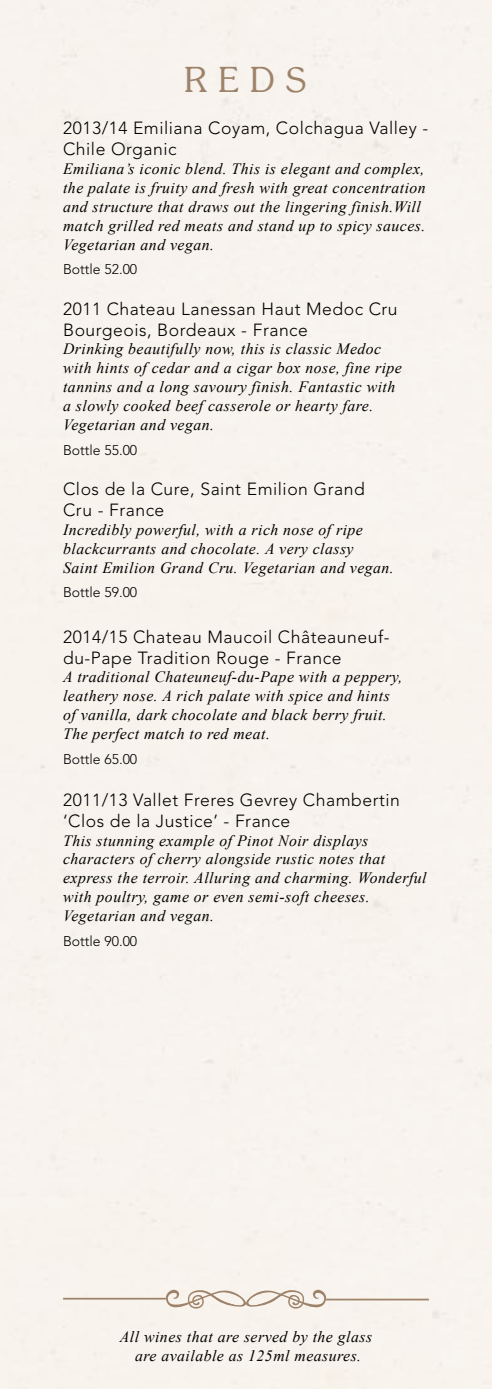
<style>
.page{position:relative;width:492px;height:1389px;background:#fff}
.page>*{position:absolute;margin:0;border:0;box-sizing:border-box;transform-origin:0 0}
.t1{font:35px "Soutane";color:#9e836a}
.t2{font:300 17.5px/21px "Avenir";letter-spacing:.03em;color:#000}
.t3{font:italic 15.75px/18.9px "Times New Roman";letter-spacing:.03em;color:#000}
.t4{font:300 14px "Avenir";color:#000}
</style>
<div class="page">
<svg style="left:163px;top:1287px;width:165px;height:24px;background:#e5dbd2"></svg>
<hr style="left:63px;top:1298px;width:103px;height:2px;background:#9e836a">
<hr style="left:326px;top:1299px;width:102px;height:1px;background:#9e836a">
<h1 class="t1" style="left:184px;top:59px;width:124px">REDS</h1>
<p class="t2" style="left:63px;top:118px;width:366px">2013/14 Emiliana Coyam, Colchagua Valley -<br>Chile Organic</p>
<p class="t3" style="left:63px;top:159px;width:364px">Emiliana’s iconic blend. This is elegant and complex, the palate is fruity and fresh with great concentration and structure that draws out the lingering finish.Will match grilled red meats and stand up to spicy sauces.<br>Vegetarian and vegan.</p>
<p class="t4" style="left:63px;top:261px;width:76px">Bottle 52.00</p>
<p class="t2" style="left:63px;top:298px;width:335px">2011 Chateau Lanessan Haut Medoc Cru<br>Bourgeois, Bordeaux - France</p>
<p class="t3" style="left:63px;top:339px;width:340px">Drinking beautifully now, this is classic Medoc with hints of cedar and a cigar box nose, fine ripe tannins and a long savoury finish. Fantastic with a slowly cooked beef casserole or hearty fare.<br>Vegetarian and vegan.</p>
<p class="t4" style="left:63px;top:441px;width:76px">Bottle 55.00</p>
<p class="t2" style="left:63px;top:478px;width:303px">Clos de la Cure, Saint Emilion Grand<br>Cru - France</p>
<p class="t3" style="left:63px;top:520px;width:332px">Incredibly powerful, with a rich nose of ripe blackcurrants and chocolate. A very classy<br>Saint Emilion Grand Cru. Vegetarian and vegan.</p>
<p class="t4" style="left:63px;top:584px;width:76px">Bottle 59.00</p>
<p class="t2" style="left:63px;top:626px;width:327px">2014/15 Chateau Maucoil Châteauneuf&shy;du-Pape Tradition Rouge - France</p>
<p class="t3" style="left:63px;top:667px;width:340px">A traditional Chateuneuf-du-Pape with a peppery, leathery nose. A rich palate with spice and hints of vanilla, dark chocolate and black berry fruit.<br>The perfect match to red meat.</p>
<p class="t4" style="left:63px;top:751px;width:76px">Bottle 65.00</p>
<p class="t2" style="left:63px;top:789px;width:338px">2011/13 Vallet Freres Gevrey Chambertin ‘Clos de la Justice’ - France</p>
<p class="t3" style="left:63px;top:830px;width:364px">This stunning example of Pinot Noir displays characters of cherry alongside rustic notes that express the terroir. Alluring and charming. Wonderful with poultry, game or even semi-soft cheeses.<br>Vegetarian and vegan.</p>
<p class="t4" style="left:63px;top:933px;width:76px">Bottle 90.00</p>
<p class="t3" style="left:120px;top:1327px;width:253px;text-align:center">All wines that are served by the glass are available as 125ml measures.</p>
</div>
